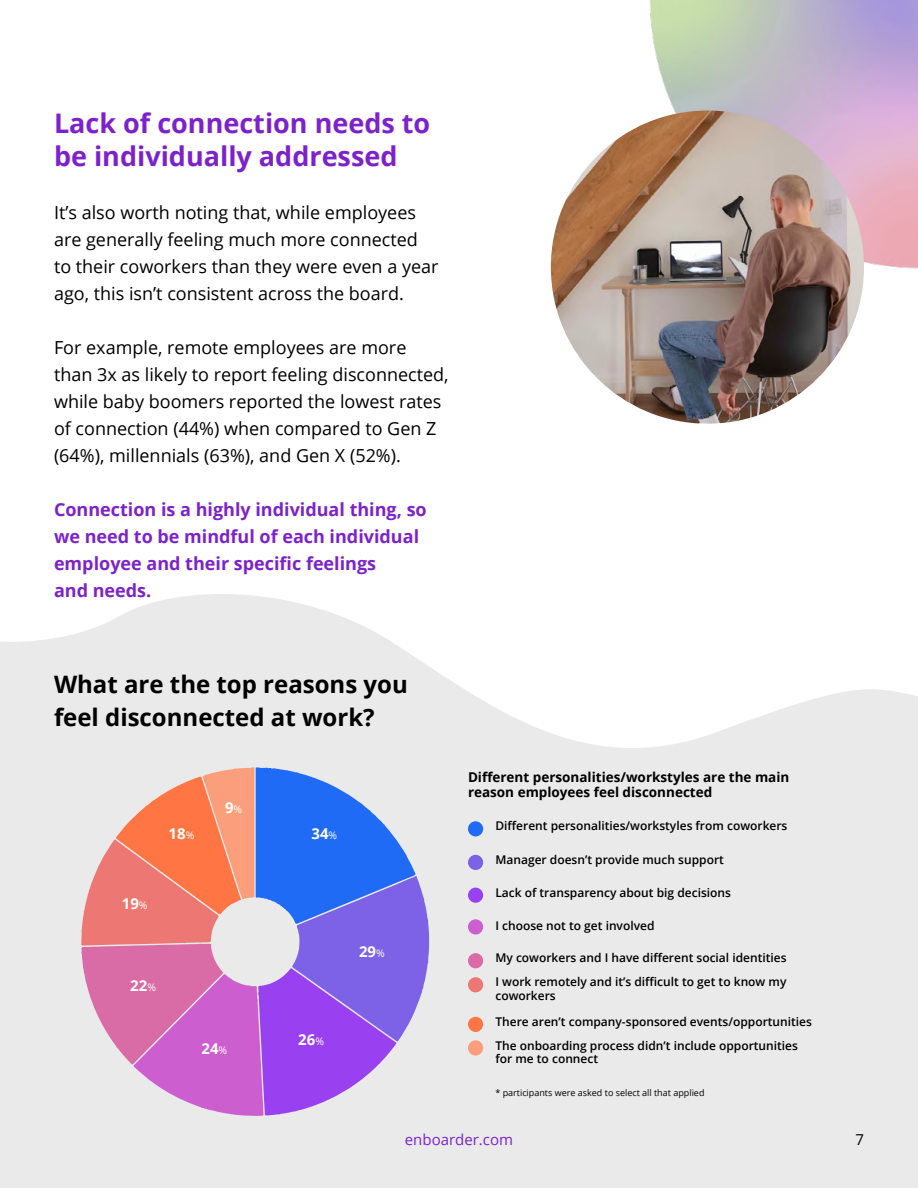
<style>
.page{position:relative;width:918px;height:1188px;background:#fff}
.page>*{position:absolute;margin:0;border:0;box-sizing:border-box;transform-origin:0 0}
.t1{font:700 27px/33px "Open Sans";color:#7c21cc}
.t2{font:700 24px/33px "Open Sans";color:#000}
.t3{font:18px/27px "Open Sans";color:#000}
.t4{font:700 18px/27px "Open Sans";color:#7c21cc}
.t5{font:700 15px "Open Sans";color:#fff}
.t6{font:15px "Open Sans";color:#7c21cc}
.t7{font:15px "Open Sans";color:#000}
.t8{font:700 13.5px/15px "Open Sans";color:#000}
.t9{font:600 12px/13.5px "Open Sans";color:#000}
.t10{font:9px "Open Sans";color:#000}
.s1{font-weight:400;font-size:10.5px}
</style>
<div class="page">
<svg style="left:0;top:594px;width:918px;height:594px;fill:#eaeaea"></svg>
<img style="left:647px;top:0;width:271px;height:269px">
<img style="left:551px;top:111px;width:313px;height:313px;border-radius:157px">
<svg style="left:81px;top:767px;width:348px;height:349px;background:#b78bca"></svg>
<div style="left:468px;top:821px;width:15px;height:15px;background:#1f6bf5;border-radius:50%"></div>
<div style="left:468px;top:919px;width:15px;height:16px;background:#cc5ecf;border-radius:50%"></div>
<div style="left:468px;top:855px;width:15px;height:15px;background:#7d61e6;border-radius:50%"></div>
<div style="left:468px;top:953px;width:15px;height:15px;background:#d96ba6;border-radius:50%"></div>
<div style="left:468px;top:1017px;width:15px;height:15px;background:#ff7543;border-radius:50%"></div>
<div style="left:468px;top:888px;width:15px;height:15px;background:#9940f0;border-radius:50%"></div>
<div style="left:468px;top:977px;width:15px;height:15px;background:#ed7873;border-radius:50%"></div>
<div style="left:468px;top:1040px;width:15px;height:16px;background:#fa9e7b;border-radius:50%"></div>
<h1 class="t1" style="left:54px;top:106px;width:378px">Lack of connection needs to be individually addressed</h1>
<h3 class="t3" style="left:54px;top:198px;width:386px">It’s also worth noting that, while employees are generally feeling much more connected to their coworkers than they were even a year ago, this isn’t consistent across the board.</h3>
<h3 class="t3" style="left:54px;top:333px;width:396px">For example, remote employees are more than 3x as likely to report feeling disconnected, while baby boomers reported the lowest rates of connection (44%) when compared to Gen Z (64%), millennials (63%), and Gen X (52%).</h3>
<h3 class="t4" style="left:54px;top:495px;width:374px">Connection is a highly individual thing, so we need to be mindful of each individual employee and their specific feelings<br>and needs.</h3>
<h2 class="t2" style="left:54px;top:667px;width:355px">What are the top reasons you feel disconnected at work?</h2>
<p class="t5" style="left:169px;top:823px;width:27px">18<span class="s1">%</span></p>
<p class="t5" style="left:122px;top:893px;width:27px">19<span class="s1">%</span></p>
<p class="t5" style="left:225px;top:797px;width:19px">9<span class="s1">%</span></p>
<p class="t5" style="left:130px;top:975px;width:27px">22<span class="s1">%</span></p>
<p class="t5" style="left:202px;top:1038px;width:27px">24<span class="s1">%</span></p>
<p class="t5" style="left:311px;top:823px;width:27px">34<span class="s1">%</span></p>
<p class="t5" style="left:298px;top:1029px;width:27px">26<span class="s1">%</span></p>
<p class="t5" style="left:359px;top:941px;width:27px">29<span class="s1">%</span></p>
<p class="t8" style="left:468px;top:769px;width:323px">Different personalities/workstyles are the main reason employees feel disconnected</p>
<p class="t9" style="left:495px;top:819px;width:294px">Different personalities/workstyles from coworkers</p>
<p class="t9" style="left:495px;top:853px;width:230px">Manager doesn’t provide much support</p>
<p class="t9" style="left:495px;top:885px;width:237px">Lack of transparency about big decisions</p>
<p class="t9" style="left:495px;top:918px;width:161px">I choose not to get involved</p>
<p class="t9" style="left:495px;top:951px;width:293px">My coworkers and I have different social identities</p>
<p class="t9" style="left:495px;top:975px;width:293px">I work remotely and it’s difficult to get to know my coworkers</p>
<p class="t9" style="left:495px;top:1015px;width:318px">There aren’t company-sponsored events/opportunities</p>
<p class="t9" style="left:495px;top:1038px;width:304px">The onboarding process didn’t include opportunities for me to connect</p>
<p class="t10" style="left:495px;top:1086px;width:211px">* participants were asked to select all that applied</p>
<p class="t6" style="left:405px;top:1130px;width:110px">enboarder.com</p>
<p class="t7" style="left:855px;top:1130px;width:10px">7</p>
</div>
